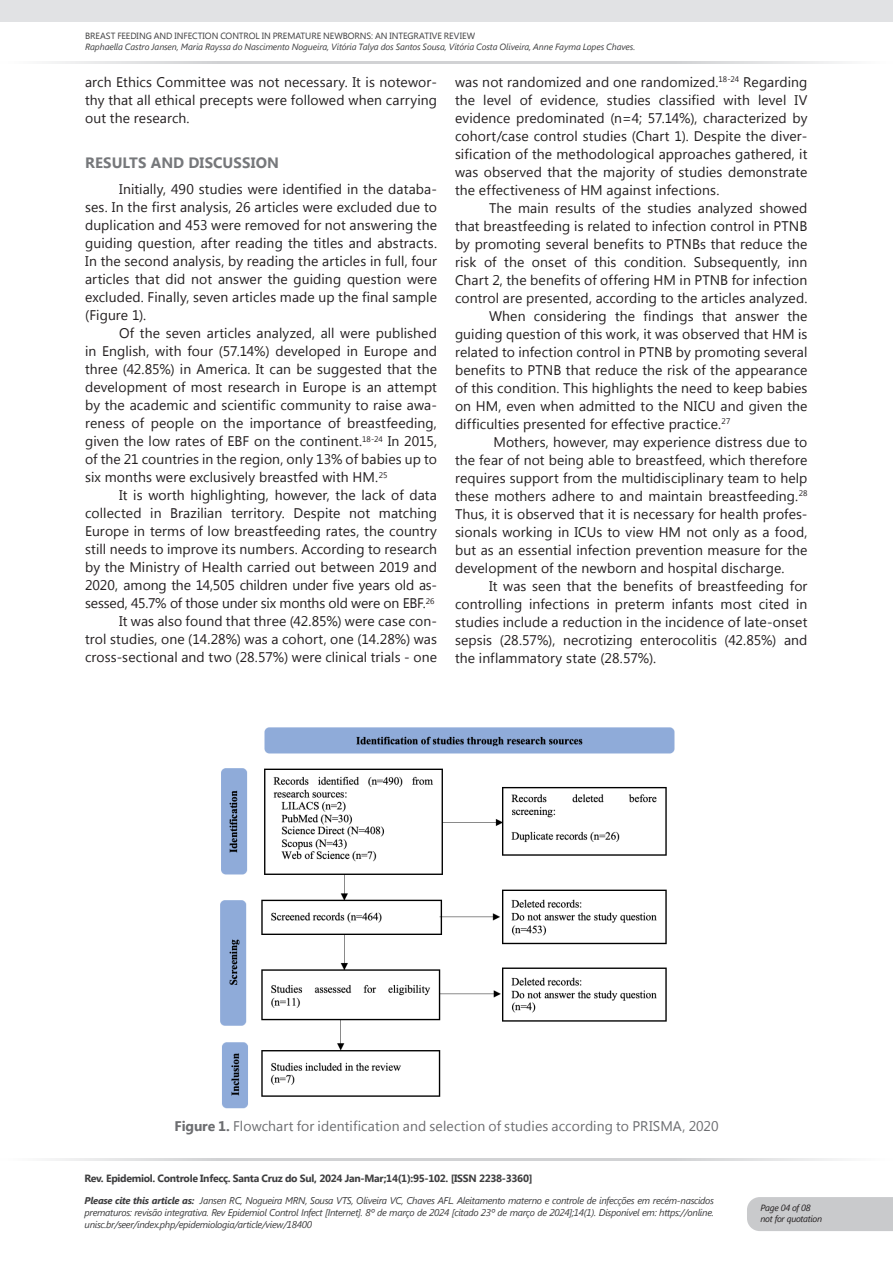
<style>
.page{position:relative;width:893px;height:1263px;background:#fff}
.page>*{position:absolute;margin:0;border:0;box-sizing:border-box;transform-origin:0 0}
.SESSAO{font:700 15px "Segoe UI";letter-spacing:.005em;color:#76787b}
.texto_ok{font:13.95px/18px "Segoe UI";letter-spacing:.005em;color:#231f20;text-align:justify}
.TABELA{font:13.95px "Segoe UI";letter-spacing:.005em;color:#6c6d70}
.t1{font:700 10.5px "Segoe UI";letter-spacing:-.03em;color:#3e3e3f}
.t2{font:italic 9.75px/11.7px "Segoe UI";letter-spacing:-.03em;color:#3e3e3f;text-align:justify}
.t3{font:italic 9px "Segoe UI";letter-spacing:-.01em;color:#3e3e3f}
.t4{font:9px "Segoe UI";letter-spacing:-.005em;color:#3e3e3f}
.t5{font:italic 9px "Segoe UI";letter-spacing:-.03em;color:#231f20}
.s1{font-weight:700}
</style>
<div class="page">
<hr style="left:0;top:61px;width:447px;height:3px;background:#d1d2d4">
<hr style="left:446px;top:61px;width:447px;height:3px;background:#d1d2d4">
<div style="left:0;top:0;width:893px;height:21px;background:#e1e2e4"></div>
<div style="left:747px;top:1197px;width:146px;height:34px;background:#c9cacc"></div>
<hr style="left:0;top:1158px;width:446px;height:3px;background:#d1d2d4">
<hr style="left:446px;top:1158px;width:446px;height:3px;background:#d1d2d4">
<img style="left:220px;top:727px;width:455px;height:382px">
<p class="t4" style="left:85px;top:29px;width:392px">BREAST FEEDING AND INFECTION CONTROL IN PREMATURE NEWBORNS: AN INTEGRATIVE REVIEW</p>
<p class="t3" style="left:85px;top:40px;width:552px">Raphaella Castro Jansen, Maria Rayssa do Nascimento Nogueira, Vitória Talya dos Santos Sousa, Vitória Costa Oliveira, Anne Fayma Lopes Chaves.</p>
<p class="texto_ok" style="left:85px;top:72px;width:353px">arch Ethics Committee was not necessary. It is notewor&shy;thy that all ethical precepts were followed when carrying out the research.</p>
<p class="SESSAO" style="left:85px;top:152px;width:195px">RESULTS AND DISCUSSION</p>
<p class="texto_ok" style="left:85px;top:180px;width:353px;text-indent:34px">Initially, 490 studies were identified in the databa&shy;ses. In the first analysis, 26 articles were excluded due to duplication and 453 were removed for not answering the guiding question, after reading the titles and abstracts.<br>In the second analysis, by reading the articles in full, four articles that did not answer the guiding question were excluded. Finally, seven articles made up the final sample (Figure 1).</p>
<p class="texto_ok" style="left:85px;top:324px;width:353px;text-indent:34px">Of the seven articles analyzed, all were published in English, with four (57.14%) developed in Europe and three (42.85%) in America. It can be suggested that the development of most research in Europe is an attempt by the academic and scientific community to raise awa&shy;reness of people on the importance of breastfeeding, given the low rates of EBF on the continent.<sup>18-24</sup> In 2015, of the 21 countries in the region, only 13% of babies up to six months were exclusively breastfed with HM.<sup>25</sup></p>
<p class="texto_ok" style="left:85px;top:486px;width:353px;text-indent:34px">It is worth highlighting, however, the lack of data collected in Brazilian territory. Despite not matching Europe in terms of low breastfeeding rates, the country still needs to improve its numbers. According to research by the Ministry of Health carried out between 2019 and 2020, among the 14,505 children under five years old as&shy;sessed, 45.7% of those under six months old were on EBF.<sup>26</sup></p>
<p class="texto_ok" style="left:85px;top:612px;width:353px;text-indent:34px">It was also found that three (42.85%) were case con&shy;trol studies, one (14.28%) was a cohort, one (14.28%) was cross-sectional and two (28.57%) were clinical trials - one</p>
<p class="texto_ok" style="left:455px;top:72px;width:354px">was not randomized and one randomized.<sup>18-24</sup> Regarding the level of evidence, studies classified with level IV evidence predominated (n=4; 57.14%), characterized by cohort/case control studies (Chart 1). Despite the diver&shy;sification of the methodological approaches gathered, it was observed that the majority of studies demonstrate the effectiveness of HM against infections.</p>
<p class="texto_ok" style="left:455px;top:198px;width:354px;text-indent:34px">The main results of the studies analyzed showed that breastfeeding is related to infection control in PTNB by promoting several benefits to PTNBs that reduce the risk of the onset of this condition. Subsequently, inn Chart 2, the benefits of offering HM in PTNB for infection control are presented, according to the articles analyzed.</p>
<p class="texto_ok" style="left:455px;top:306px;width:354px;text-indent:34px">When considering the findings that answer the guiding question of this work, it was observed that HM is related to infection control in PTNB by promoting several benefits to PTNB that reduce the risk of the appearance of this condition. This highlights the need to keep babies on HM, even when admitted to the NICU and given the difficulties presented for effective practice.<sup>27</sup></p>
<p class="texto_ok" style="left:455px;top:432px;width:354px;text-indent:38px">Mothers, however, may experience distress due to the fear of not being able to breastfeed, which therefore requires support from the multidisciplinary team to help these mothers adhere to and maintain breastfeeding.<sup>28<br></sup>Thus, it is observed that it is necessary for health profes&shy;sionals working in ICUs to view HM not only as a food, but as an essential infection prevention measure for the development of the newborn and hospital discharge.</p>
<p class="texto_ok" style="left:455px;top:576px;width:354px;text-indent:34px">It was seen that the benefits of breastfeeding for controlling infections in preterm infants most cited in studies include a reduction in the incidence of late-onset sepsis (28.57%), necrotizing enterocolitis (42.85%) and the inflammatory state (28.57%).</p>
<p class="TABELA" style="left:175px;top:1116px;width:545px"><span class="s1">Figure 1.</span> Flowchart for identification and selection of studies according to PRISMA, 2020</p>
<p class="t1" style="left:85px;top:1170px;width:450px">Rev. Epidemiol. Controle Infecç. Santa Cruz do Sul, 2024 Jan-Mar;14(1):95-102. [ISSN 2238-3360]</p>
<p class="t2" style="left:85px;top:1194px;width:631px"><span class="s1">Please cite this article as:</span> Jansen RC, Nogueira MRN, Sousa VTS, Oliveira VC, Chaves AFL. Aleitamento materno e controle de infecções em recém-nascidos prematuros: revisão integrativa. Rev Epidemiol Control Infect [Internet]. 8º de março de 2024 [citado 23º de março de 2024];14(1). Disponível em: https://online. unisc.br/seer/index.php/epidemiologia/article/view/18400</p>
<p class="t5" style="left:760px;top:1201px;width:52px">Page 04 of 08</p>
<p class="t5" style="left:760px;top:1212px;width:63px">not for quotation</p>
</div>
